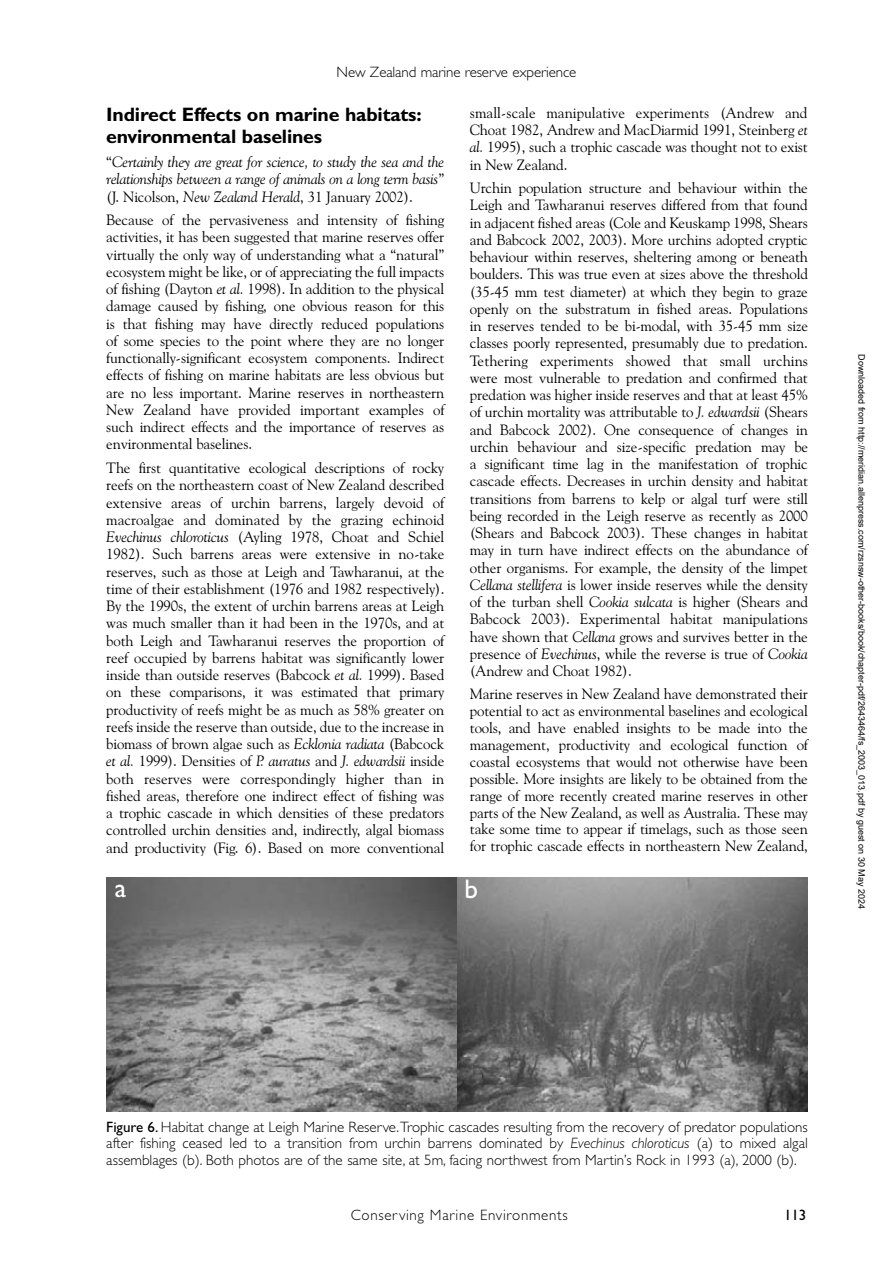
<style>
.page{position:relative;width:893px;height:1263px;background:#fff}
.page>*{position:absolute;margin:0;border:0;box-sizing:border-box;transform-origin:0 0}
.t1{font:27px "Gill Sans";color:#fff}
.t2{font:700 19.5px/22.5px "Gill Sans";letter-spacing:-.01em;color:#000}
.t3{font:15px/17.2px "Goudy Old Style BT";letter-spacing:-.01em;color:#000;text-align:justify}
.t4{font:300 15px/16.5px "Gill Sans";color:#000;text-align:justify}
.t5{font:italic 15px/17.2px "Goudy Old Style BT";letter-spacing:-.01em;color:#000;text-align:justify}
.t6{font:300 15px "Gill Sans";letter-spacing:.045em;color:#000}
.t7{font:15px "Gill Sans";color:#000}
.t8{font:9px "Arial";color:#000}
.s1{font-style:normal}
.s2{font-style:italic}
.s3{font-weight:400}
</style>
<div class="page">
<img style="left:106px;top:877px;width:702px;height:234px">
<p class="t4" style="left:337px;top:63px;width:241px">New Zealand marine reserve experience</p>
<h2 class="t2" style="left:106px;top:103px;width:317px">Indirect Effects on marine habitats: environmental baselines</h2>
<p class="t5" style="left:106px;top:153px;width:340px"><span class="s1">“</span>Certainly they are great for science, to study the sea and the relationships between a range of animals on a long term basis<span class="s1">” (J. Nicolson,</span> New Zealand Herald<span class="s1">, 31 January 2002).</span></p>
<p class="t3" style="left:106px;top:211px;width:340px">Because of the pervasiveness and intensity of fishing activities, it has been suggested that marine reserves offer virtually the only way of understanding what a “natural” ecosystem might be like, or of appreciating the full impacts of fishing (Dayton <span class="s2">et al.</span> 1998). In addition to the physical damage caused by fishing, one obvious reason for this is that fishing may have directly reduced populations of some species to the point where they are no longer functionally-significant ecosystem components. Indirect effects of fishing on marine habitats are less obvious but are no less important. Marine reserves in northeastern New Zealand have provided important examples of such indirect effects and the importance of reserves as environmental baselines.</p>
<p class="t3" style="left:106px;top:459px;width:340px">The first quantitative ecological descriptions of rocky reefs on the northeastern coast of New Zealand described extensive areas of urchin barrens, largely devoid of macroalgae and dominated by the grazing echinoid <span class="s2">Evechinus chloroticus</span> (Ayling 1978, Choat and Schiel 1982). Such barrens areas were extensive in no-take reserves, such as those at Leigh and Tawharanui, at the time of their establishment (1976 and 1982 respectively).<br>By the 1990s, the extent of urchin barrens areas at Leigh was much smaller than it had been in the 1970s, and at both Leigh and Tawharanui reserves the proportion of reef occupied by barrens habitat was significantly lower inside than outside reserves (Babcock <span class="s2">et al.</span> 1999). Based on these comparisons, it was estimated that primary productivity of reefs might be as much as 58% greater on reefs inside the reserve than outside, due to the increase in biomass of brown algae such as <span class="s2">Ecklonia radiata</span> (Babcock <span class="s2">et al.</span> 1999). Densities of <span class="s2">P. auratus</span> and <span class="s2">J. edwardsii</span> inside both reserves were correspondingly higher than in fished areas, therefore one indirect effect of fishing was a trophic cascade in which densities of these predators controlled urchin densities and, indirectly, algal biomass and productivity (Fig. 6). Based on more conventional</p>
<p class="t3" style="left:470px;top:104px;width:340px">small-scale manipulative experiments (Andrew and Choat 1982, Andrew and MacDiarmid 1991, Steinberg <span class="s2">et al.</span> 1995), such a trophic cascade was thought not to exist in New Zealand.</p>
<p class="t3" style="left:470px;top:179px;width:340px">Urchin population structure and behaviour within the Leigh and Tawharanui reserves differed from that found in adjacent fished areas (Cole and Keuskamp 1998, Shears and Babcock 2002, 2003). More urchins adopted cryptic behaviour within reserves, sheltering among or beneath boulders. This was true even at sizes above the threshold (35-45 mm test diameter) at which they begin to graze openly on the substratum in fished areas. Populations in reserves tended to be bi-modal, with 35-45 mm size classes poorly represented, presumably due to predation.<br>Tethering experiments showed that small urchins were most vulnerable to predation and confirmed that predation was higher inside reserves and that at least 45% of urchin mortality was attributable to <span class="s2">J. edwardsii</span> (Shears and Babcock 2002). One consequence of changes in urchin behaviour and size-specific predation may be a significant time lag in the manifestation of trophic cascade effects. Decreases in urchin density and habitat transitions from barrens to kelp or algal turf were still being recorded in the Leigh reserve as recently as 2000 (Shears and Babcock 2003). These changes in habitat may in turn have indirect effects on the abundance of other organisms. For example, the density of the limpet <span class="s2">Cellana stellifera</span> is lower inside reserves while the density of the turban shell <span class="s2">Cookia sulcata</span> is higher (Shears and Babcock 2003). Experimental habitat manipulations have shown that <span class="s2">Cellana</span> grows and survives better in the presence of <span class="s2">Evechinus</span>, while the reverse is true of <span class="s2">Cookia </span>(Andrew and Choat 1982).</p>
<p class="t3" style="left:470px;top:686px;width:340px;line-height:16.8px">Marine reserves in New Zealand have demonstrated their potential to act as environmental baselines and ecological tools, and have enabled insights to be made into the management, productivity and ecological function of coastal ecosystems that would not otherwise have been possible. More insights are likely to be obtained from the range of more recently created marine reserves in other parts of the New Zealand, as well as Australia. These may take some time to appear if timelags, such as those seen for trophic cascade effects in northeastern New Zealand,</p>
<h1 class="t1" style="left:115px;top:873px;width:13px">a</h1>
<h1 class="t1" style="left:464px;top:873px;width:15px">b</h1>
<p class="t8" style="left:865px;top:354px;width:556px;rotate:90deg">Downloaded from http://meridian.allenpress.com/rzsnsw-other-books/book/chapter-pdf/2643464/fs_2003_013.pdf by guest on 30 May 2024</p>
<p class="t4" style="left:106px;top:1119px;width:703px"><span class="s3">Figure 6.</span> Habitat change at Leigh Marine Reserve.Trophic cascades resulting from the recovery of predator populations after fishing ceased led to a transition from urchin barrens dominated by <span class="s2">Evechinus chloroticus</span> (a) to mixed algal assemblages (b). Both photos are of the same site, at 5m, facing northwest from Martin’s Rock in 1993 (a), 2000 (b).</p>
<p class="t6" style="left:351px;top:1206px;width:218px">Conserving Marine Environments</p>
<p class="t7" style="left:784px;top:1207px;width:24px">113</p>
</div>
